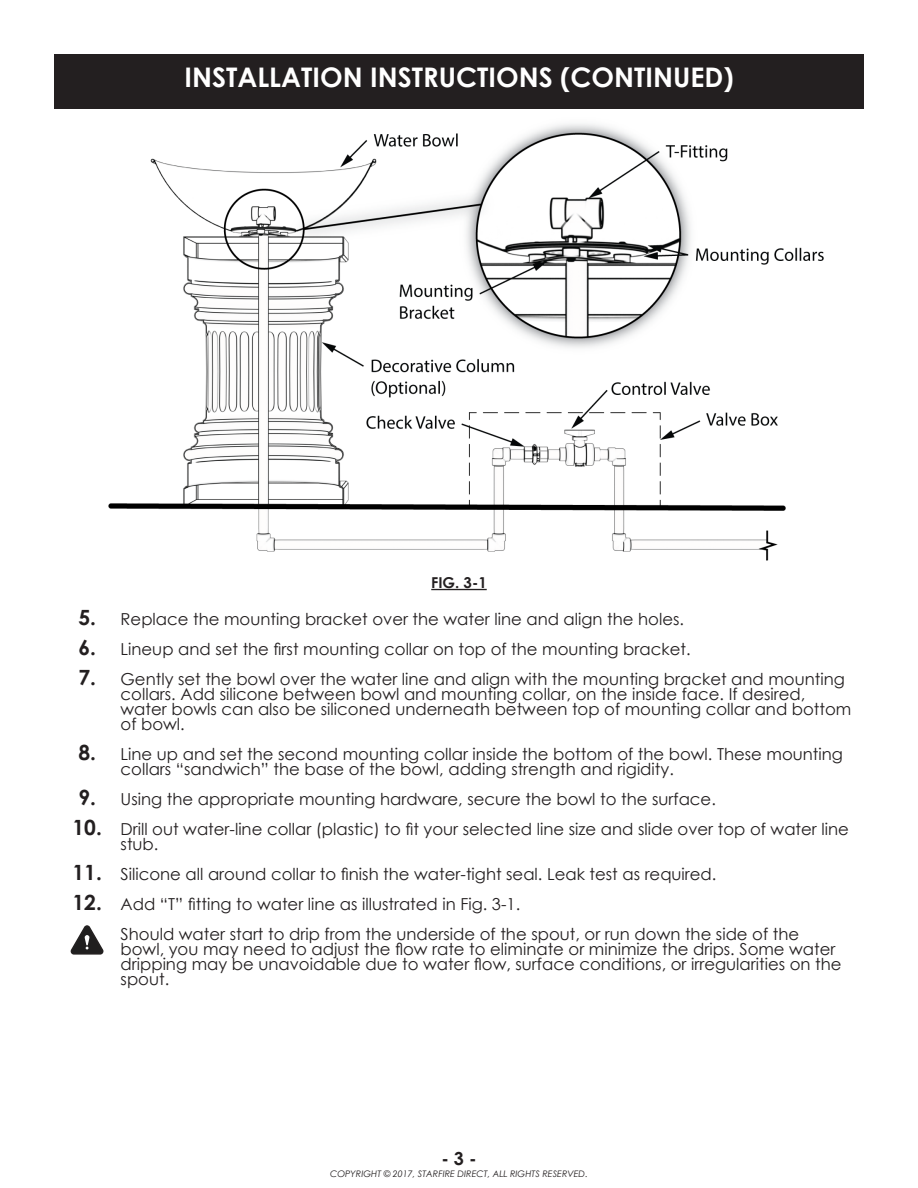
<style>
.page{position:relative;width:918px;height:1188px;background:#fff}
.page>*{position:absolute;margin:0;border:0;box-sizing:border-box;transform-origin:0 0}
.Paragraph_Style_1{font:700 27px "Century Gothic";color:#fff}
.t1{font:700 18px "Century Gothic";color:#231f20}
.Paragraph_Style_1-2{font:16.5px/15px "Century Gothic";color:#231f20}
.Paragraph_Style_1-3{font:700 15px "Century Gothic";color:#231f20}
.t2{font:italic 9px "Century Gothic";color:#231f20}
.s1{font-weight:700;font-size:21px}
</style>
<div class="page">
<div style="left:54px;top:54px;width:810px;height:55px;background:#231f20"></div>
<svg style="left:71px;top:925px;width:32px;height:30px"></svg>
<hr style="left:431px;top:589px;width:56px;height:1px;background:#231f20">
<img style="left:108px;top:124px;width:716px;height:437px">
<p class="Paragraph_Style_1" style="left:184px;top:57px;width:551px">INSTALLATION INSTRUCTIONS (CONTINUED)</p>
<p class="Paragraph_Style_1-3" style="left:431px;top:571px;width:57px">FIG. 3-1</p>
<p class="Paragraph_Style_1-2" style="left:78px;top:611px;width:607px"><span class="s1">5.</span> Replace the mounting bracket over the water line and align the holes.</p>
<p class="Paragraph_Style_1-2" style="left:78px;top:641px;width:614px"><span class="s1">6.</span> Lineup and set the first mounting collar on top of the mounting bracket.</p>
<p class="Paragraph_Style_1-2" style="left:121px;top:671px;width:732px;text-indent:-42px"><span class="s1">7.</span> Gently set the bowl over the water line and align with the mounting bracket and mounting collars. Add silicone between bowl and mounting collar, on the inside face. If desired, water bowls can also be siliconed underneath between top of mounting collar and bottom of bowl.</p>
<p class="Paragraph_Style_1-2" style="left:121px;top:746px;width:724px;text-indent:-42px"><span class="s1">8.</span> Line up and set the second mounting collar inside the bottom of the bowl. These mounting collars “sandwich” the base of the bowl, adding strength and rigidity.</p>
<p class="Paragraph_Style_1-2" style="left:78px;top:791px;width:639px"><span class="s1">9.</span> Using the appropriate mounting hardware, secure the bowl to the surface.</p>
<p class="Paragraph_Style_1-2" style="left:121px;top:821px;width:730px;text-indent:-48px"><span class="s1">10.</span> Drill out water-line collar (plastic) to fit your selected line size and slide over top of water line stub.</p>
<p class="Paragraph_Style_1-2" style="left:72px;top:866px;width:646px"><span class="s1">11.</span> Silicone all around collar to finish the water-tight seal. Leak test as required.</p>
<p class="Paragraph_Style_1-2" style="left:72px;top:896px;width:449px"><span class="s1">12.</span> Add “T” fitting to water line as illustrated in Fig. 3-1.</p>
<p class="Paragraph_Style_1-2" style="left:121px;top:926px;width:722px">Should water start to drip from the underside of the spout, or run down the side of the bowl, you may need to adjust the flow rate to eliminate or minimize the drips. Some water dripping may be unavoidable due to water flow, surface conditions, or irregularities on the spout.</p>
<p class="t1" style="left:441px;top:1145px;width:37px">- 3 -</p>
<p class="t2" style="left:330px;top:1168px;width:259px">COPYRIGHT © 2017, STARFIRE DIRECT, ALL RIGHTS RESERVED.</p>
</div>
